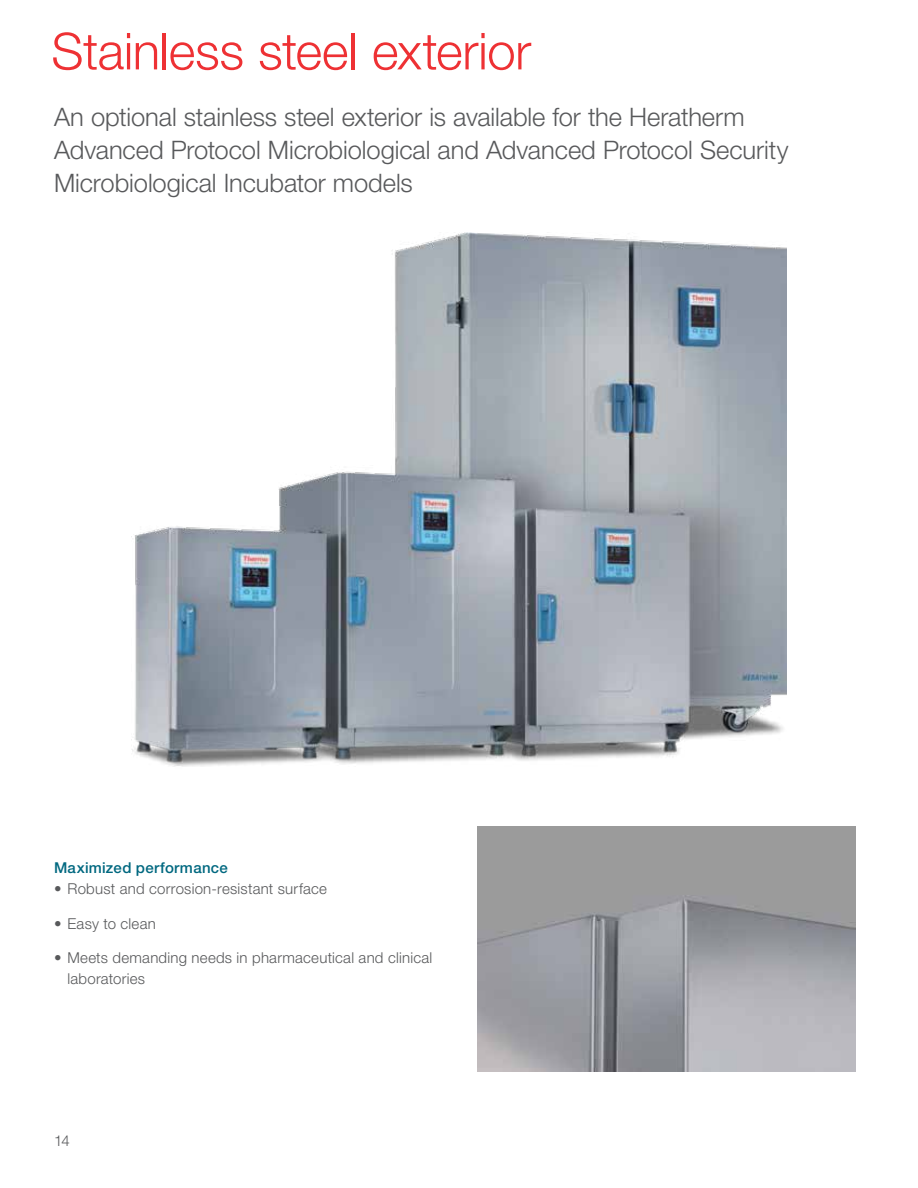
<style>
.page{position:relative;width:918px;height:1188px;background:#fff}
.page>*{position:absolute;margin:0;border:0;box-sizing:border-box;transform-origin:0 0}
.t1{font:300 51px "Helvetica Neue LTW1 G";letter-spacing:-.01em;color:#ee3134}
.t2{font:300 25.5px/33px "Helvetica Neue LTW1 G";letter-spacing:-.005em;color:#58595b}
.t3{font:300 15px/21px "Helvetica Neue LTW1 G";letter-spacing:.015em;color:#58595b}
.t4{font:500 15px "Helvetica Neue LTW1 G";letter-spacing:.02em;color:#006880}
</style>
<div class="page">
<img style="left:132px;top:232px;width:654px;height:631px">
<img style="left:478px;top:826px;width:378px;height:246px">
<h1 class="t1" style="left:51px;top:20px;width:481px">Stainless steel exterior</h1>
<p class="t2" style="left:54px;top:101px;width:736px">An optional stainless steel exterior is available for the Heratherm<br>Advanced Protocol Microbiological and Advanced Protocol Security<br>Microbiological Incubator models</p>
<p class="t4" style="left:54px;top:859px;width:175px">Maximized performance</p>
<p class="t3" style="left:54px;top:878px;width:274px">• Robust and corrosion-resistant surface</p>
<p class="t3" style="left:54px;top:913px;width:103px">• Easy to clean</p>
<p class="t3" style="left:68px;top:947px;width:366px;text-indent:-14px">• Meets demanding needs in pharmaceutical and clinical laboratories</p>
<p class="t3" style="left:54px;top:1130px;width:17px">14</p>
</div>
